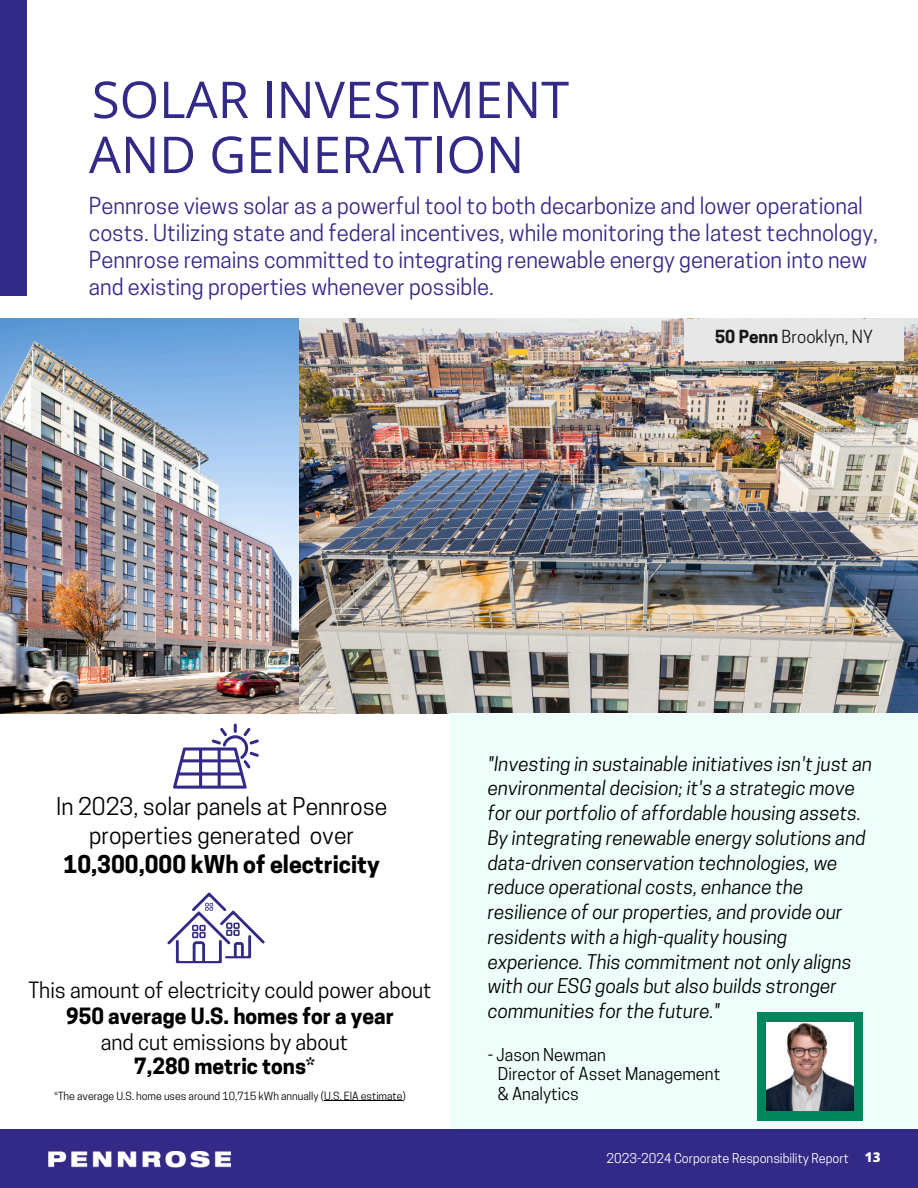
<style>
.page{position:relative;width:918px;height:1188px;background:#fff}
.page>*{position:absolute;margin:0;border:0;box-sizing:border-box;transform-origin:0 0}
.t1{font:50.85px "Open Sans";color:#332986}
.t2{font:22.95px/29.2px "Cooper Hewitt";color:#000;text-align:center}
.t3{font:21.9px/27px "Cooper Hewitt";color:#332986}
.t4{font:21px/25.8px "Cooper Hewitt";color:#000;text-align:center}
.t5{font:italic 19.05px/24.8px "Cooper Hewitt";color:#000}
.t6{font:16.95px "Cooper Hewitt";color:#191717}
.t7{font:16.65px/19.2px "Cooper Hewitt";color:#000}
.t8{font:800 13.35px "Open Sans";color:#fff}
.t9{font:12.75px "Cooper Hewitt";color:#fff}
.t10{font:10.65px "Cooper Hewitt";color:#000}
.s1{font-weight:700}
</style>
<div class="page">
<img style="left:299px;top:319px;width:619px;height:395px">
<img style="left:0;top:319px;width:299px;height:395px">
<div style="left:685px;top:319px;width:219px;height:42px;background:#e7e7e7"></div>
<svg style="left:173px;top:724px;width:86px;height:65px"></svg>
<svg style="left:167px;top:893px;width:97px;height:70px"></svg>
<div style="left:0;top:1129px;width:918px;height:59px;background:#332986"></div>
<img style="left:49px;top:1152px;width:181px;height:16px">
<div style="left:0;top:0;width:26px;height:295px;background:#332986"></div>
<div style="left:451px;top:713px;width:467px;height:416px;background:#eefffa"></div>
<div style="left:757px;top:1013px;width:105px;height:108px;background:#00855d"></div>
<img style="left:766px;top:1023px;width:88px;height:88px">
<hr style="left:324px;top:1101px;width:79px;height:1px;background:#000">
<p class="t1" style="left:92px;top:64px;width:479px">SOLAR INVESTMENT</p>
<h4 class="t1" style="left:89px;top:119px;width:437px">AND GENERATION</h4>
<p class="t3" style="left:89px;top:195px;width:790px">Pennrose views solar as a powerful tool to both decarbonize and lower operational costs. Utilizing state and federal incentives, while monitoring the latest technology, Pennrose remains committed to integrating renewable energy generation into new and existing properties whenever possible.</p>
<p class="t6" style="left:715px;top:330px;width:159px"><span class="s1">50 Penn</span> Brooklyn, NY</p>
<h2 class="t2" style="left:56px;top:794px;width:333px">In 2023, solar panels at Pennrose properties generated over<br><span class="s1">10,300,000 kWh of electricity</span></h2>
<p class="t4" style="left:28px;top:980px;width:405px">This amount of electricity could power about<br><span class="s1">950 average U.S. homes for a year</span></p>
<h2 class="t4" style="left:101px;top:1033px;width:249px;line-height:23.7px">and cut emissions by about<br><span class="s1">7,280 metric tons*</span></h2>
<h2 class="t10" style="left:54px;top:1092px;width:353px">*The average U.S. home uses around 10,715 kWh annually (U.S. EIA estimate)</h2>
<p class="t5" style="left:488px;top:753px;width:386px">"Investing in sustainable initiatives isn't just an environmental decision; it's a strategic move for our portfolio of affordable housing assets.<br>By integrating renewable energy solutions and data-driven conservation technologies, we reduce operational costs, enhance the resilience of our properties, and provide our residents with a high-quality housing experience. This commitment not only aligns with our ESG goals but also builds stronger communities for the future."</p>
<p class="t7" style="left:498px;top:1048px;width:224px;text-indent:-10px">- Jason Newman<br>Director of Asset Management</p>
<p class="t7" style="left:498px;top:1086px;width:83px">&amp; Analytics</p>
<h3 class="t9" style="left:607px;top:1153px;width:244px">2023-2024 Corporate Responsibility Report</h3>
<p class="t8" style="left:865px;top:1148px;width:17px">13</p>
</div>
